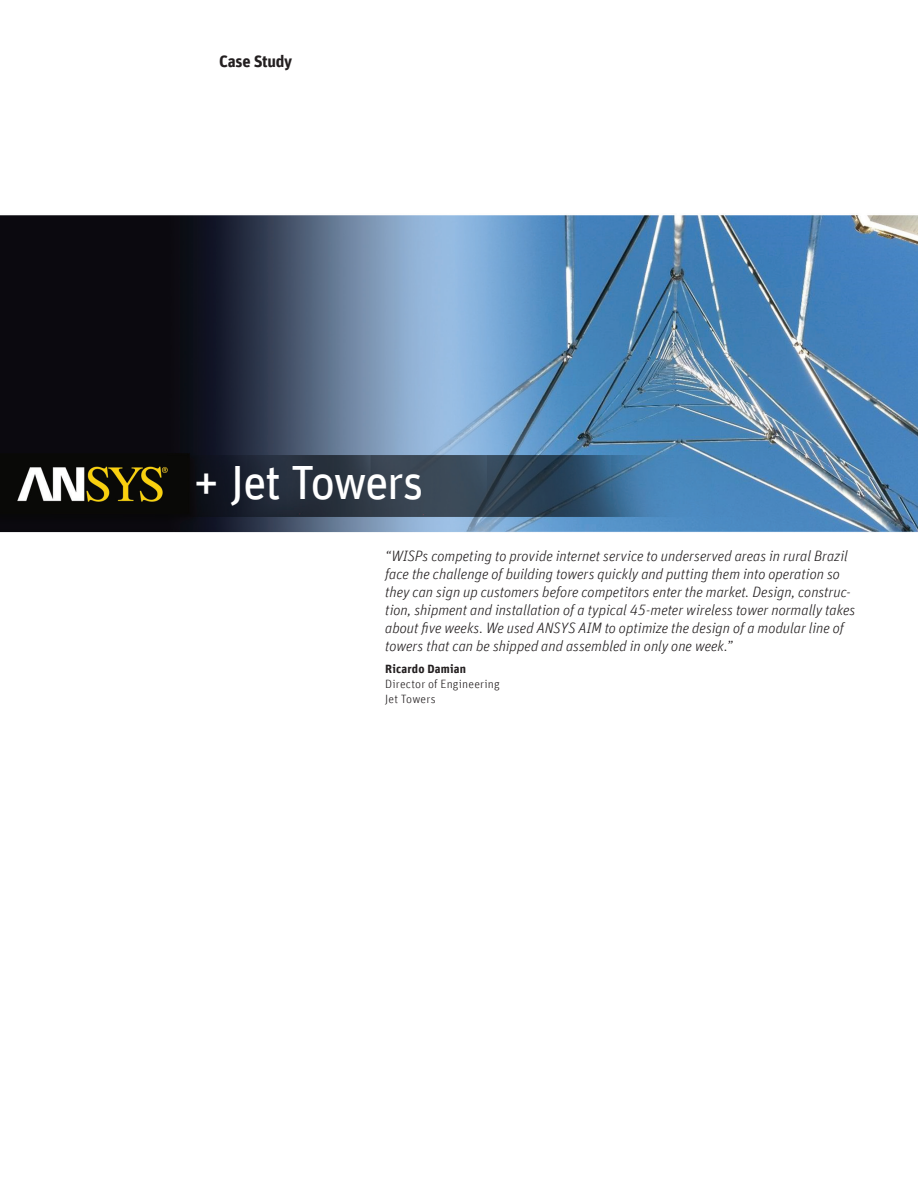
<style>
.page{position:relative;width:918px;height:1188px;background:#fff}
.page>*{position:absolute;margin:0;border:0;box-sizing:border-box;transform-origin:0 0}
.t1{font:48px "Unit Offc Pro";letter-spacing:-.035em;color:#fff}
.t2{font:700 16.5px "Unit Offc Pro";letter-spacing:-.015em;color:#231f20}
.t3{font:italic 300 15px/18px "Unit Offc Pro";letter-spacing:-.005em;color:#231f20}
.t4{font:300 12px/15px "Unit Offc Pro";letter-spacing:.01em;color:#231f20}
.t5{font:700 12px "Unit Offc Pro";letter-spacing:.015em;color:#231f20}
</style>
<div class="page">
<img style="left:0;top:215px;width:918px;height:318px">
<p class="t2" style="left:219px;top:49px;width:75px">Case Study</p>
<h1 class="t1" style="left:193px;top:448px;width:232px">+ Jet Towers</h1>
<p class="t3" style="left:385px;top:547px;width:472px">“WISPs competing to provide internet service to underserved areas in rural Brazil face the challenge of building towers quickly and putting them into operation so they can sign up customers before competitors enter the market. Design, construc&shy;tion, shipment and installation of a typical 45-meter wireless tower normally takes about five weeks. We used ANSYS AIM to optimize the design of a modular line of towers that can be shipped and assembled in only one week.”</p>
<p class="t5" style="left:385px;top:660px;width:82px">Ricardo Damian</p>
<p class="t4" style="left:385px;top:676px;width:116px">Director of Engineering<br>Jet Towers</p>
</div>
